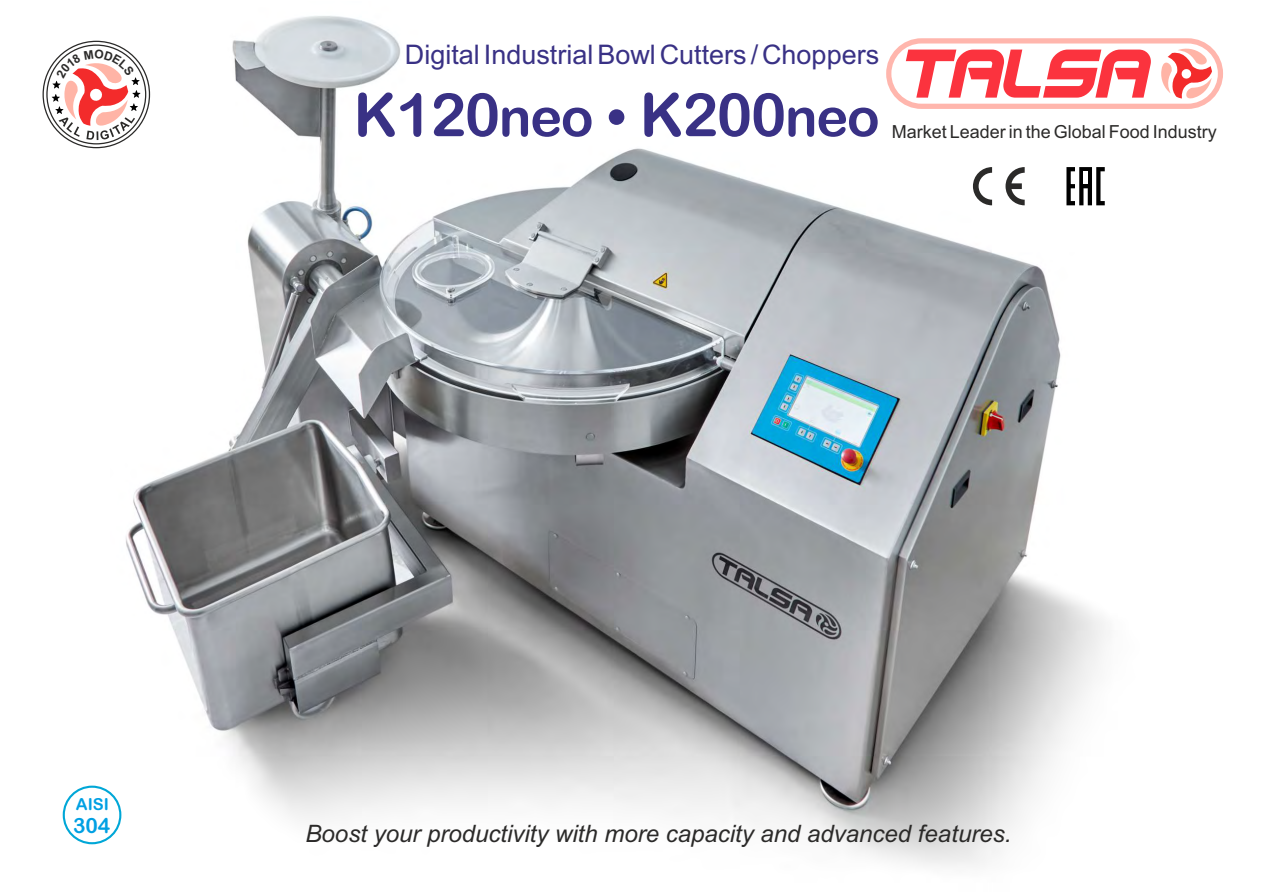
<style>
.page{position:relative;width:1263px;height:893px;background:#fff}
.page>*{position:absolute;margin:0;border:0;box-sizing:border-box;transform-origin:0 0}
.t1{font:60px "Arial Rounded MT Bold";letter-spacing:-.025em;color:#393185}
.t2{font:27px "Arial";color:#393185}
.t3{font:italic 24px "Arial";color:#2b2a29}
.t4{font:21px "Arial Rounded MT Bold";color:#00a0e3}
.t5{font:18px "Arial";color:#2b2a29}
.t6{font:16.5px "Arial Rounded MT Bold";color:#00a0e3}
.s1{font-size:54px}
</style>
<div class="page">
<img style="left:111px;top:16px;width:1031px;height:850px">
<div style="left:886px;top:38px;width:337px;height:71px;border:5px solid #ffb6ad;border-radius:33px"></div>
<svg style="left:906px;top:50px;width:245px;height:48px"></svg>
<svg style="left:1161px;top:47px;width:51px;height:53px"></svg>
<svg style="left:973px;top:167px;width:19px;height:38px"></svg>
<svg style="left:1005px;top:167px;width:20px;height:38px"></svg>
<svg style="left:1066px;top:167px;width:39px;height:38px"></svg>
<div style="left:1083px;top:171px;width:5px;height:13px;background:#fff"></div>
<div style="left:63px;top:786px;width:58px;height:58px;border:2px solid #00a7d7;border-radius:50%"></div>
<svg style="left:52px;top:49px;width:89px;height:91px"></svg>
<p class="t2" style="left:405px;top:44px;width:476px">Digital Industrial Bowl Cutters / Choppers</p>
<h1 class="t1" style="left:353px;top:92px;width:528px">K120<span class="s1">neo •</span> K200<span class="s1">neo</span></h1>
<p class="t5" style="left:892px;top:125px;width:327px">Market Leader in the Global Food Industry</p>
<p class="t6" style="left:76px;top:798px;width:35px">AISI</p>
<p class="t4" style="left:73px;top:817px;width:39px">304</p>
<p class="t3" style="left:306px;top:825px;width:707px">Boost your productivity with more capacity and advanced features.</p>
</div>
